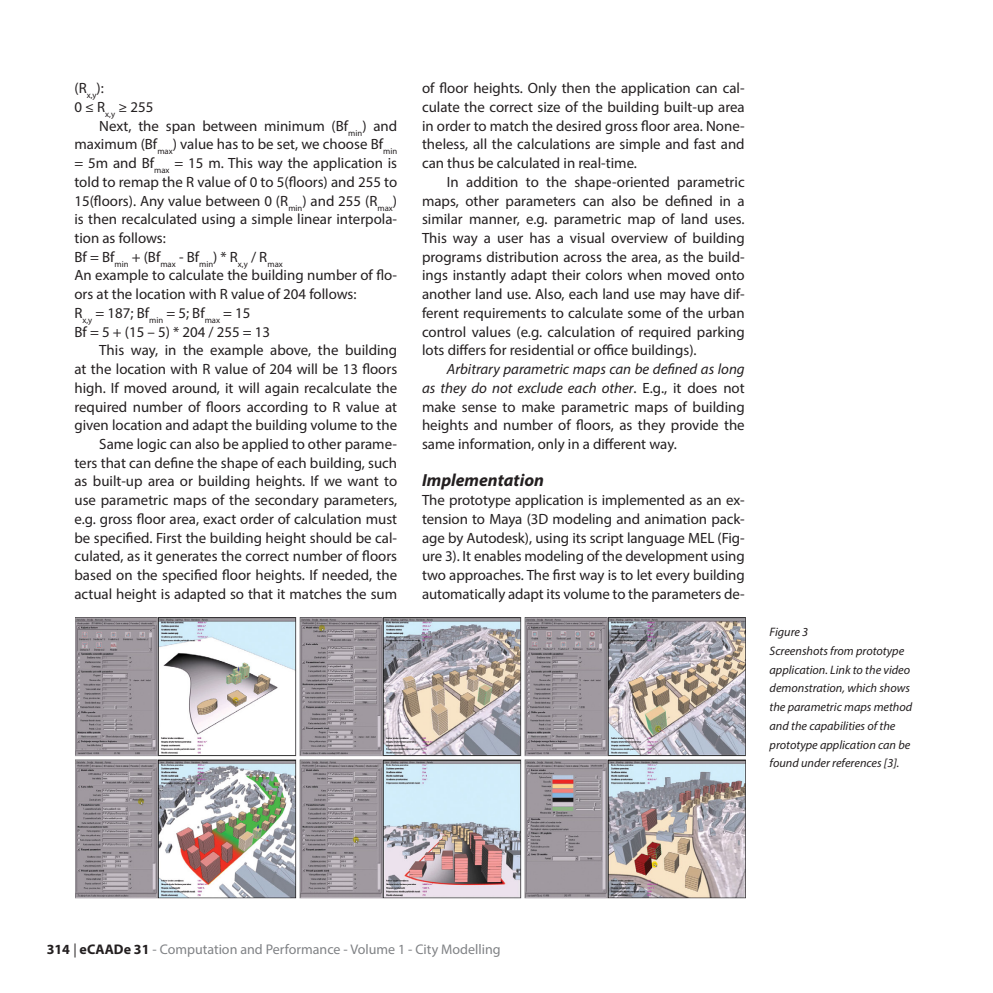
<style>
.page{position:relative;width:993px;height:993px;background:#fff}
.page>*{position:absolute;margin:0;border:0;box-sizing:border-box;transform-origin:0 0}
.Heading_2{font:italic 700 17.5px "Myriad Pro";color:#231f20}
.Paragraph{font:14.88px/18.7px "Myriad Pro";color:#231f20;text-align:justify}
.Paragraph_First{font:14.88px/18.7px "Myriad Pro";letter-spacing:-.005em;color:#231f20;text-align:justify}
.Equation{font:14.88px/18.7px "Myriad Pro";color:#231f20}
.t1{font:14px "Myriad Pro";color:#808285}
.Captions{font:italic 12.25px/18.7px "Myriad Pro";color:#231f20}
.s1{font-style:italic}
.s2{font-weight:700;color:#231f20}
.s3{color:#231f20}
</style>
<div class="page">
<img style="left:75px;top:617px;width:670px;height:281px">
<p class="Paragraph" style="left:74px;top:79px;width:31px">(R<sub>x,y</sub>):</p>
<p class="Equation" style="left:74px;top:97px;width:80px">0 ≤ R<sub>x,y</sub> ≥ 255</p>
<p class="Paragraph" style="left:74px;top:116px;width:324px;text-indent:25px">Next, the span between minimum (Bf<sub>min</sub>) and maximum (Bf<sub>max</sub>) value has to be set, we choose Bf<sub>min </sub>= 5m and Bf<sub>max</sub> = 15 m. This way the application is told to remap the R value of 0 to 5(floors) and 255 to 15(floors). Any value between 0 (R<sub>min</sub>) and 255 (R<sub>max</sub>) is then recalculated using a simple linear interpola&shy;tion as follows:</p>
<p class="Equation" style="left:74px;top:247px;width:210px">Bf = Bf<sub>min</sub> + (Bf<sub>max</sub> - Bf<sub>min</sub>) * R<sub>x,y</sub> / R<sub>max</sub></p>
<p class="Equation" style="left:74px;top:266px;width:324px">An example to calculate the building number of flo&shy;ors at the location with R value of 204 follows:</p>
<p class="Equation" style="left:74px;top:303px;width:177px">R<sub>x,y</sub> = 187; Bf<sub>min</sub> = 5; Bf<sub>max</sub> = 15</p>
<p class="Equation" style="left:74px;top:322px;width:197px">Bf = 5 + (15 – 5) * 204 / 255 = 13</p>
<p class="Paragraph" style="left:74px;top:340px;width:324px;text-indent:25px">This way, in the example above, the building at the location with R value of 204 will be 13 floors high. If moved around, it will again recalculate the required number of floors according to R value at given location and adapt the building volume to the</p>
<p class="Paragraph" style="left:74px;top:434px;width:324px;text-indent:25px">Same logic can also be applied to other parame&shy;ters that can define the shape of each building, such as built-up area or building heights. If we want to use parametric maps of the secondary parameters, e.g. gross floor area, exact order of calculation must be specified. First the building height should be cal&shy;culated, as it generates the correct number of floors based on the specified floor heights. If needed, the actual height is adapted so that it matches the sum</p>
<p class="Paragraph" style="left:422px;top:79px;width:324px">of floor heights. Only then the application can cal&shy;culate the correct size of the building built-up area in order to match the desired gross floor area. None&shy;theless, all the calculations are simple and fast and can thus be calculated in real-time.</p>
<p class="Paragraph" style="left:422px;top:172px;width:324px;text-indent:25px">In addition to the shape-oriented parametric maps, other parameters can also be defined in a similar manner, e.g. parametric map of land uses.<br>This way a user has a visual overview of building programs distribution across the area, as the build&shy;ings instantly adapt their colors when moved onto another land use. Also, each land use may have dif&shy;ferent requirements to calculate some of the urban control values (e.g. calculation of required parking lots differs for residential or office buildings).</p>
<p class="Paragraph" style="left:422px;top:359px;width:324px;text-indent:25px"><span class="s1">Arbitrary parametric maps can be defined as long as they do not exclude each other</span>. E.g., it does not make sense to make parametric maps of building heights and number of floors, as they provide the same information, only in a different way.</p>
<p class="Heading_2" style="left:422px;top:469px;width:123px">Implementation</p>
<p class="Paragraph_First" style="left:422px;top:490px;width:324px">The prototype application is implemented as an ex&shy;tension to Maya (3D modeling and animation pack&shy;age by Autodesk), using its script language MEL (Fig&shy;ure 3). It enables modeling of the development using two approaches. The first way is to let every building automatically adapt its volume to the parameters de-</p>
<p class="Captions" style="left:769px;top:622px;width:144px">Figure 3<br>Screenshots from prototype application. Link to the video demonstration, which shows the parametric maps method and the capabilities of the prototype application can be found under references [3].</p>
<p class="t1" style="left:47px;top:940px;width:455px"><span class="s2">314</span> <span class="s3">|</span> <span class="s2">eCAADe 31</span> - Computation and Performance - Volume 1 - City Modelling</p>
</div>
